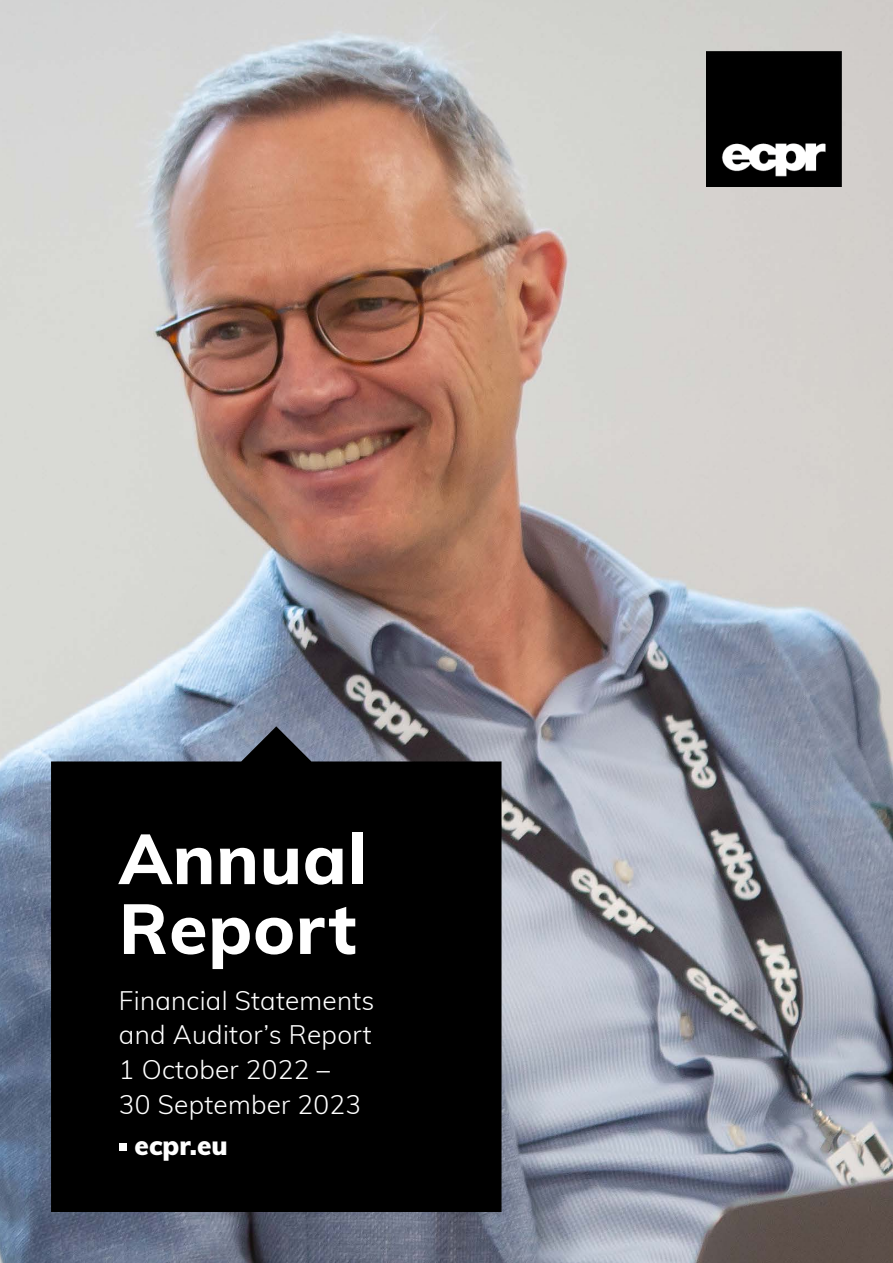
<style>
.page{position:relative;width:893px;height:1263px;background:#fff}
.page>*{position:absolute;margin:0;border:0;box-sizing:border-box;transform-origin:0 0}
.t1{font:800 69.9px/69.9px "Muli";letter-spacing:.01em;color:#fff}
.t2{font:300 26.25px/35px "Muli";letter-spacing:.01em;color:#fff}
.t3{font:900 26.25px "Muli";color:#fff}
</style>
<div class="page">
<img style="left:0;top:0;width:893px;height:1263px">
<div style="left:51px;top:726px;width:450px;height:486px;background:#000"></div>
<div style="left:119px;top:1143px;width:8px;height:8px;background:#fff"></div>
<img style="left:707px;top:51px;width:135px;height:135px">
<h1 class="t1" style="left:119px;top:821px;width:249px">Annual<br>Report</h1>
<p class="t2" style="left:119px;top:981px;width:257px">Financial Statements and Auditor’s Report<br>1 October 2022 –<br>30 September 2023</p>
<p class="t3" style="left:135px;top:1126px;width:95px">ecpr.eu</p>
</div>
